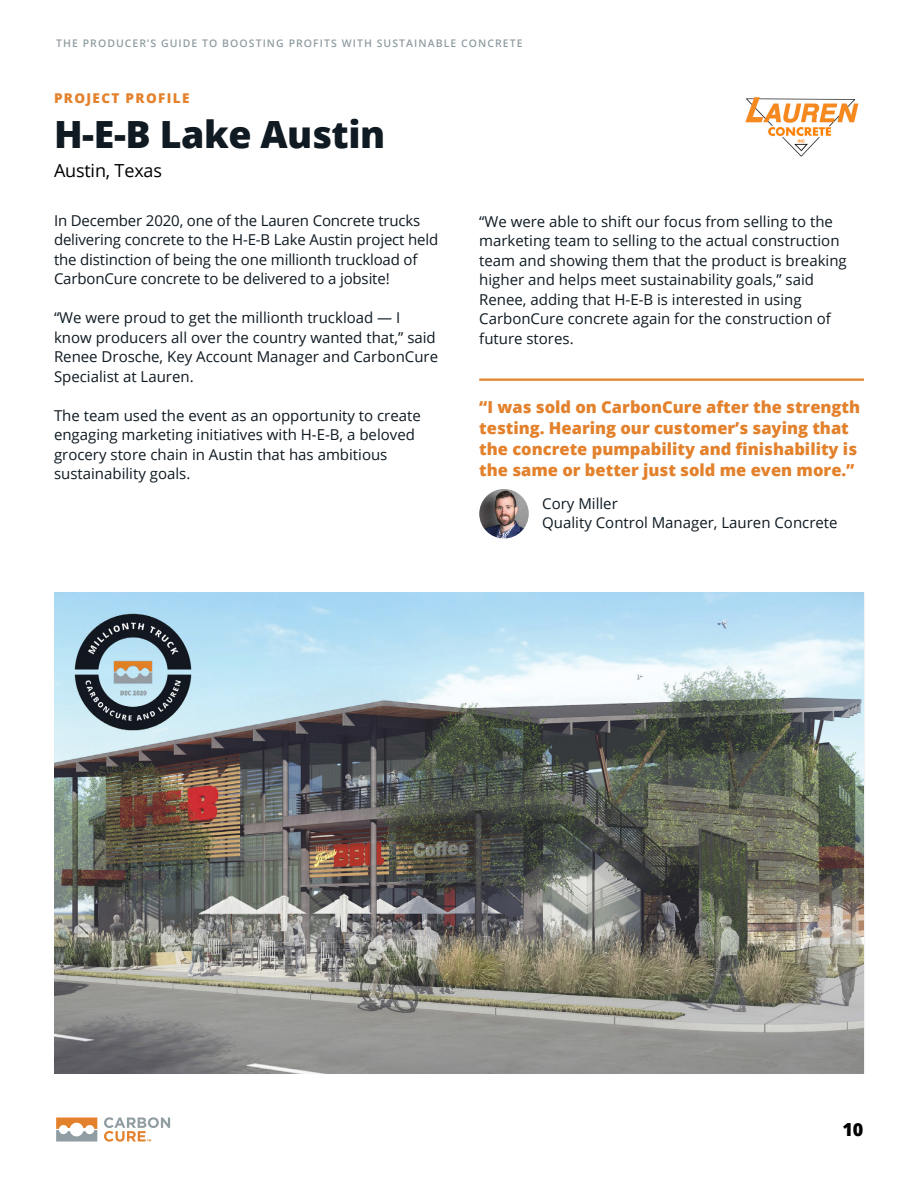
<style>
.page{position:relative;width:918px;height:1188px;background:#fff}
.page>*{position:absolute;margin:0;border:0;box-sizing:border-box;transform-origin:0 0}
.t1{font:800 37.5px "Open Sans";letter-spacing:-.01em;color:#0f1a22}
.t2{font:18px "Open Sans";letter-spacing:-.01em;color:#000}
.t3{font:800 18px "Open Sans";color:#000}
.t4{font:800 16.5px/21px "Open Sans";color:#e3812c}
.t5{font:15px/19.5px "Open Sans";color:#0f1a22}
.t6{font:800 13.5px "Open Sans";letter-spacing:.1em;color:#e3812c}
.t7{font:600 10.5px "Open Sans";letter-spacing:.1em;color:#909da2}
</style>
<div class="page">
<img style="left:54px;top:593px;width:810px;height:480px">
<img style="left:73px;top:612px;width:120px;height:120px">
<hr style="left:479px;top:379px;width:385px;height:2px;background:#e3812c">
<img style="left:479px;top:489px;width:50px;height:50px;border-radius:25px">
<img style="left:745px;top:97px;width:114px;height:60px">
<svg style="left:56px;top:1118px;width:41px;height:24px"></svg>
<svg style="left:104px;top:1117px;width:66px;height:25px"></svg>
<p class="t7" style="left:56px;top:37px;width:468px">THE PRODUCER’S GUIDE TO BOOSTING PROFITS WITH SUSTAINABLE CONCRETE</p>
<p class="t6" style="left:54px;top:93px;width:137px">PROJECT PROFILE</p>
<h1 class="t1" style="left:54px;top:106px;width:333px">H-E-B Lake Austin</h1>
<p class="t2" style="left:54px;top:163px;width:109px">Austin, Texas</p>
<p class="t5" style="left:54px;top:212px;width:386px">In December 2020, one of the Lauren Concrete trucks delivering concrete to the H-E-B Lake Austin project held the distinction of being the one millionth truckload of CarbonCure concrete to be delivered to a jobsite!</p>
<p class="t5" style="left:54px;top:310px;width:386px">“We were proud to get the millionth truckload — I know producers all over the country wanted that,” said Renee Drosche, Key Account Manager and CarbonCure Specialist at Lauren.</p>
<p class="t5" style="left:54px;top:407px;width:368px">The team used the event as an opportunity to create engaging marketing initiatives with H-E-B, a beloved grocery store chain in Austin that has ambitious sustainability goals.</p>
<p class="t5" style="left:479px;top:213px;width:369px">“We were able to shift our focus from selling to the marketing team to selling to the actual construction team and showing them that the product is breaking higher and helps meet sustainability goals,” said Renee, adding that H-E-B is interested in using CarbonCure concrete again for the construction of future stores.</p>
<p class="t4" style="left:479px;top:398px;width:382px">“I was sold on CarbonCure after the strength testing. Hearing our customer’s saying that the concrete pumpability and 昀椀nishability is the same or better just sold me even more.”</p>
<p class="t5" style="left:542px;top:495px;width:297px">Cory Miller<br>Quality Control Manager, Lauren Concrete</p>
<p class="t3" style="left:842px;top:1122px;width:23px">10</p>
</div>
